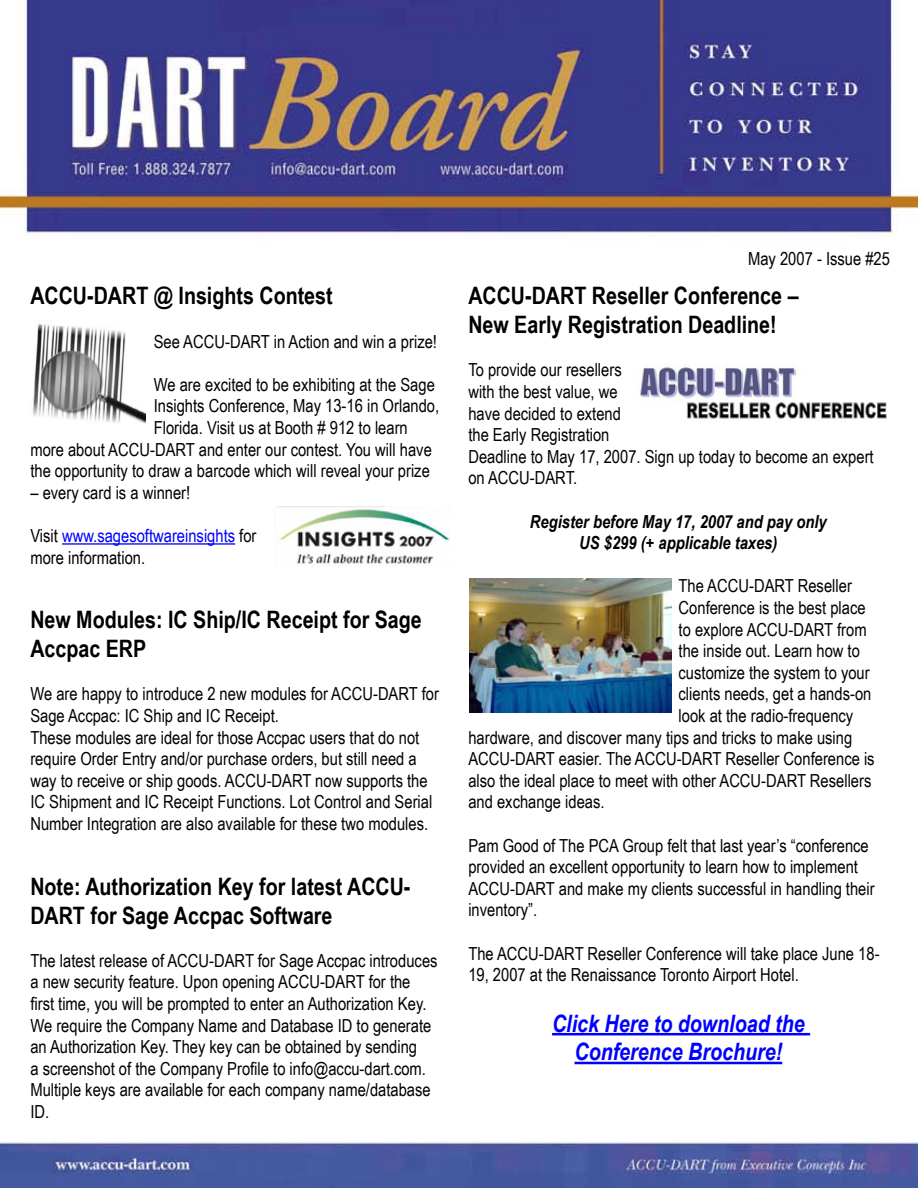
<style>
.page{position:relative;width:918px;height:1188px;background:#fff}
.page>*{position:absolute;margin:0;border:0;box-sizing:border-box;transform-origin:0 0}
.t1{font:700 24px/28.8px "Arial Narrow";color:#000}
.t2{font:italic 700 24px/28.8px "Arial Narrow";color:#00f;text-align:center}
.t3{font:18px/21.6px "Arial Narrow";color:#000}
.t4{font:italic 700 18px/21.6px "Arial Narrow";color:#000;text-align:center}
.s1{color:#00f}
</style>
<div class="page">
<img style="left:0;top:0;width:918px;height:1188px">
<hr style="left:62px;top:543px;width:173px;height:2px;background:#00f">
<hr style="left:552px;top:1033px;width:258px;height:2px;background:#00f">
<hr style="left:574px;top:1062px;width:208px;height:2px;background:#00f">
<img style="left:274px;top:506px;width:176px;height:61px">
<img style="left:634px;top:364px;width:255px;height:60px">
<img style="left:28px;top:321px;width:118px;height:111px">
<img style="left:470px;top:578px;width:201px;height:135px">
<h1 class="t1" style="left:30px;top:280px;width:304px">ACCU-DART @ Insights Contest</h1>
<p class="t3" style="left:154px;top:330px;width:285px">See ACCU-DART in Action and win a prize!</p>
<p class="t3" style="left:154px;top:373px;width:283px">We are excited to be exhibiting at the Sage</p>
<p class="t3" style="left:154px;top:395px;width:287px">Insights Conference, May 13-16 in Orlando,</p>
<p class="t3" style="left:154px;top:416px;width:256px">Florida. Visit us at Booth # 912 to learn</p>
<p class="t3" style="left:30px;top:438px;width:403px">more about ACCU-DART and enter our contest. You will have</p>
<p class="t3" style="left:30px;top:459px;width:401px">the opportunity to draw a barcode which will reveal your prize</p>
<p class="t3" style="left:30px;top:481px;width:161px">– every card is a winner!</p>
<p class="t3" style="left:30px;top:524px;width:228px">Visit <span class="s1">www.sagesoftwareinsights</span> for more information.</p>
<h1 class="t1" style="left:30px;top:604px;width:393px">New Modules: IC Ship/IC Receipt for Sage<br>Accpac ERP</h1>
<p class="t3" style="left:30px;top:683px;width:410px">We are happy to introduce 2 new modules for ACCU-DART for Sage Accpac: IC Ship and IC Receipt.<br>These modules are ideal for those Accpac users that do not require Order Entry and/or purchase orders, but still need a way to receive or ship goods. ACCU-DART now supports the IC Shipment and IC Receipt Functions. Lot Control and Serial Number Integration are also available for these two modules.</p>
<h1 class="t1" style="left:30px;top:871px;width:382px">Note: Authorization Key for latest ACCU-<br>DART for Sage Accpac Software</h1>
<p class="t3" style="left:30px;top:949px;width:409px">The latest release of ACCU-DART for Sage Accpac introduces a new security feature. Upon opening ACCU-DART for the first time, you will be prompted to enter an Authorization Key.<br>We require the Company Name and Database ID to generate an Authorization Key. They key can be obtained by sending<br>a screenshot of the Company Profile to info@accu-dart.com.<br>Multiple keys are available for each company name/database ID.</p>
<p class="t3" style="left:748px;top:247px;width:143px">May 2007 - Issue #25</p>
<h1 class="t1" style="left:468px;top:280px;width:332px">ACCU-DART Reseller Conference –<br>New Early Registration Deadline!</h1>
<p class="t3" style="left:468px;top:359px;width:407px">To provide our resellers<br>with the best value, we<br>have decided to extend<br>the Early Registration<br>Deadline to May 17, 2007. Sign up today to become an expert on ACCU-DART.</p>
<p class="t4" style="left:530px;top:510px;width:298px">Register before May 17, 2007 and pay only<br>US $299 (+ applicable taxes)</p>
<p class="t3" style="left:679px;top:575px;width:175px">The ACCU-DART Reseller</p>
<p class="t3" style="left:679px;top:596px;width:189px">Conference is the best place</p>
<p class="t3" style="left:679px;top:618px;width:190px">to explore ACCU-DART from</p>
<p class="t3" style="left:679px;top:639px;width:183px">the inside out. Learn how to</p>
<p class="t3" style="left:679px;top:661px;width:193px">customize the system to your</p>
<p class="t3" style="left:679px;top:683px;width:194px">clients needs, get a hands-on</p>
<p class="t3" style="left:679px;top:704px;width:176px">look at the radio-frequency</p>
<p class="t3" style="left:468px;top:726px;width:385px">hardware, and discover many tips and tricks to make using</p>
<p class="t3" style="left:468px;top:747px;width:408px">ACCU-DART easier. The ACCU-DART Reseller Conference is</p>
<p class="t3" style="left:468px;top:769px;width:405px">also the ideal place to meet with other ACCU-DART Resellers</p>
<p class="t3" style="left:468px;top:791px;width:138px">and exchange ideas.</p>
<p class="t3" style="left:468px;top:834px;width:408px">Pam Good of The PCA Group felt that last year’s “conference provided an excellent opportunity to learn how to implement ACCU-DART and make my clients successful in handling their inventory”.</p>
<p class="t3" style="left:468px;top:942px;width:413px">The ACCU-DART Reseller Conference will take place June 18-<br>19, 2007 at the Renaissance Toronto Airport Hotel.</p>
<h1 class="t2" style="left:552px;top:1008px;width:254px">Click Here to download the<br>Conference Brochure!</h1>
</div>
